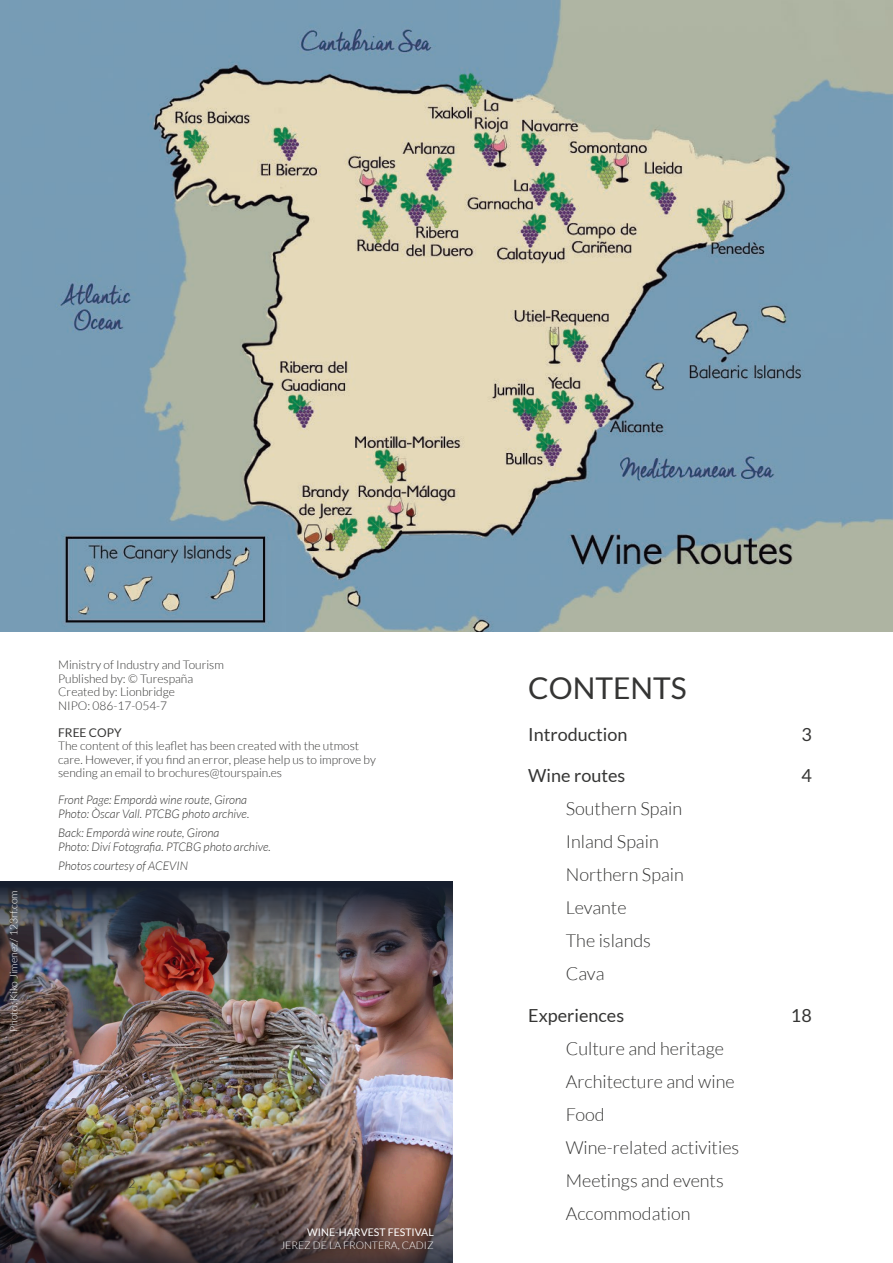
<style>
.page{position:relative;width:893px;height:1263px;background:#fff}
.page>*{position:absolute;margin:0;border:0;box-sizing:border-box;transform-origin:0 0}
.t1{font:30px "Lato";color:#353534}
.t2{font:300 18px "Lato";color:#353534}
.t3{font:18px "Lato";color:#353534}
.t4{font:300 12px/13.5px "Lato";color:#353534}
.t5{font:italic 300 12px/13.5px "Lato";color:#353534}
.t6{font:12px "Lato";color:#353534}
.PIE_ARRIBA{font:300 10.5px "Lato";color:#fff}
.PIE_ARRIBA-2{font:10.5px "Lato";color:#fff}
</style>
<div class="page">
<img style="left:0;top:1083px;width:453px;height:74px">
<img style="left:0;top:882px;width:453px;height:201px">
<img style="left:0;top:1157px;width:453px;height:106px">
<img style="left:0;top:0;width:893px;height:631px">
<p class="PIE_ARRIBA" style="left:8px;top:1032px;width:144px;rotate:-90deg">Photo: Kiko Jimenez/ 123rf.com</p>
<p class="t4" style="left:58px;top:658px;width:167px">Ministry of Industry and Tourism</p>
<p class="t4" style="left:58px;top:672px;width:137px">Published by: © Turespaña</p>
<p class="t4" style="left:58px;top:685px;width:118px">Created by: Lionbridge</p>
<p class="t4" style="left:58px;top:699px;width:111px">NIPO: 086-17-054-7</p>
<p class="t6" style="left:58px;top:726px;width:65px">FREE COPY</p>
<p class="t4" style="left:58px;top:739px;width:319px">The content of this leaflet has been created with the utmost care. However, if you find an error, please help us to improve by sending an email to brochures@tourspain.es</p>
<p class="t5" style="left:58px;top:794px;width:193px">Front Page: Empordà wine route, Girona<br>Photo: Òscar Vall. PTCBG photo archive.</p>
<p class="t5" style="left:58px;top:827px;width:214px">Back: Empordà wine route, Girona<br>Photo: Diví Fotografia. PTCBG photo archive.</p>
<p class="t5" style="left:58px;top:860px;width:131px">Photos courtesy of ACEVIN</p>
<p class="t4" style="left:128px;top:1177px;width:8px">2</p>
<p class="PIE_ARRIBA-2" style="left:307px;top:1226px;width:128px">WINE-HARVEST FESTIVAL</p>
<p class="PIE_ARRIBA" style="left:280px;top:1239px;width:155px">JEREZ DE LA FRONTERA, CADIZ</p>
<p class="t1" style="left:528px;top:671px;width:160px">CONTENTS</p>
<p class="t3" style="left:528px;top:724px;width:101px">Introduction</p>
<p class="t3" style="left:801px;top:724px;width:12px">3</p>
<p class="t3" style="left:528px;top:765px;width:99px">Wine routes</p>
<p class="t3" style="left:801px;top:765px;width:12px">4</p>
<p class="t2" style="left:566px;top:799px;width:118px">Southern Spain</p>
<p class="t2" style="left:566px;top:832px;width:94px">Inland Spain</p>
<p class="t2" style="left:566px;top:865px;width:119px">Northern Spain</p>
<p class="t2" style="left:566px;top:898px;width:62px">Levante</p>
<p class="t2" style="left:566px;top:931px;width:87px">The islands</p>
<p class="t2" style="left:566px;top:964px;width:40px">Cava</p>
<p class="t3" style="left:528px;top:1005px;width:97px">Experiences</p>
<p class="t3" style="left:791px;top:1005px;width:22px">18</p>
<p class="t2" style="left:566px;top:1038px;width:160px">Culture and heritage</p>
<p class="t2" style="left:566px;top:1071px;width:170px">Architecture and wine</p>
<p class="t2" style="left:566px;top:1104px;width:40px">Food</p>
<p class="t2" style="left:566px;top:1137px;width:175px">Wine-related activities</p>
<p class="t2" style="left:566px;top:1170px;width:160px">Meetings and events</p>
<p class="t2" style="left:566px;top:1203px;width:126px">Accommodation</p>
</div>
